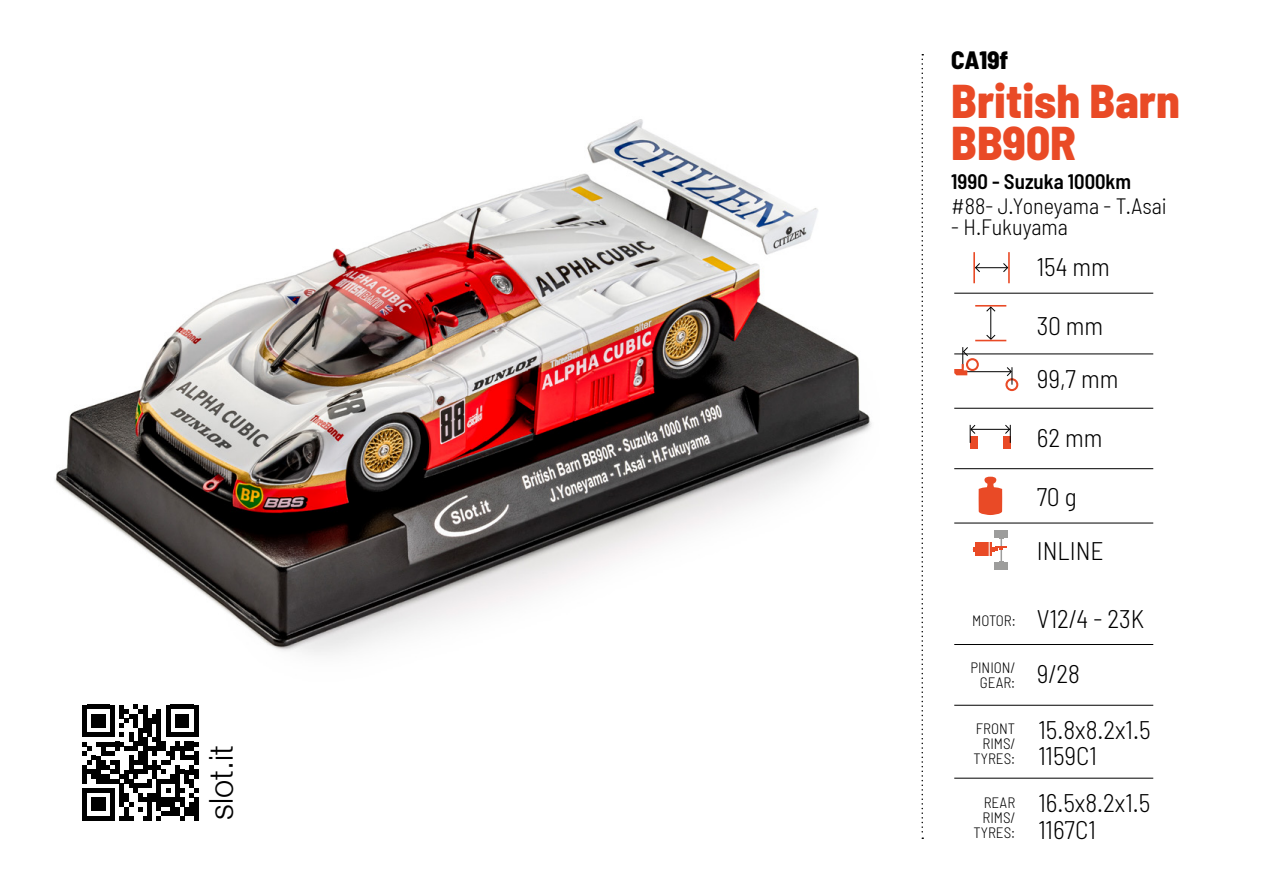
<style>
.page{position:relative;width:1263px;height:893px;background:#fff}
.page>*{position:absolute;margin:0;border:0;box-sizing:border-box;transform-origin:0 0}
.t1{font:800 semi-condensed 47.25px/42.6px "Barlow";color:#e94a26}
.t2{font:300 32.85px "Helvetica Neue";color:#000}
.t3{font:300 semi-condensed 25.5px/26.8px "Barlow";color:#000}
.t4{font:800 semi-condensed 25.05px "Barlow";color:#000}
.t5{font:300 semi-condensed 22.2px "Barlow";color:#000}
.t6{font:600 semi-condensed 21px "Barlow";color:#000}
.t7{font:300 semi-condensed 15px/15px "Barlow";color:#000;text-align:right}
.s1{font-size:15px}
</style>
<div class="page">
<img style="left:55px;top:119px;width:817px;height:536px">
<svg style="left:921px;top:54px;width:2px;height:785px"></svg>
<svg style="left:82px;top:705px;width:116px;height:116px"></svg>
<hr style="left:194px;top:797px;width:4px;height:14px;background:#000">
<hr style="left:194px;top:811px;width:4px;height:10px;background:#000">
<div style="left:1003px;top:436px;width:7px;height:13px;background:#e94a26"></div>
<div style="left:970px;top:436px;width:7px;height:13px;background:#e94a26"></div>
<hr style="left:971px;top:429px;width:38px;height:1px;background:#000">
<svg style="left:970px;top:424px;width:6px;height:19px"></svg>
<svg style="left:1004px;top:424px;width:7px;height:19px"></svg>
<hr style="left:975px;top:305px;width:31px;height:2px;background:#e94a26">
<svg style="left:985px;top:306px;width:11px;height:6px"></svg>
<svg style="left:985px;top:334px;width:11px;height:6px"></svg>
<hr style="left:990px;top:308px;width:1px;height:31px;background:#000">
<hr style="left:975px;top:340px;width:31px;height:1px;background:#e94a26">
<hr style="left:973px;top:252px;width:2px;height:31px;background:#e94a26">
<svg style="left:975px;top:263px;width:6px;height:9px"></svg>
<svg style="left:1002px;top:263px;width:6px;height:9px"></svg>
<hr style="left:976px;top:267px;width:32px;height:1px;background:#000">
<hr style="left:1008px;top:252px;width:2px;height:31px;background:#e94a26">
<hr style="left:954px;top:293px;width:199px;height:1px;background:#000">
<hr style="left:954px;top:354px;width:199px;height:1px;background:#000">
<hr style="left:954px;top:408px;width:199px;height:1px;background:#000">
<hr style="left:954px;top:468px;width:199px;height:1px;background:#000">
<hr style="left:954px;top:644px;width:199px;height:1px;background:#000">
<hr style="left:954px;top:705px;width:199px;height:1px;background:#000">
<hr style="left:954px;top:778px;width:199px;height:1px;background:#000">
<svg style="left:978px;top:477px;width:24px;height:38px"></svg>
<div style="left:1005px;top:378px;width:13px;height:13px;border:2px solid #e94a26;border-radius:50%"></div>
<div style="left:966px;top:358px;width:13px;height:13px;border:2px solid #e94a26;border-radius:50%"></div>
<hr style="left:964px;top:371px;width:47px;height:1px;background:#000">
<svg style="left:1006px;top:367px;width:7px;height:18px"></svg>
<svg style="left:954px;top:347px;width:15px;height:28px"></svg>
<div style="left:995px;top:562px;width:13px;height:7px;background:#9d9d9c"></div>
<div style="left:995px;top:530px;width:13px;height:7px;background:#9d9d9c"></div>
<hr style="left:954px;top:523px;width:199px;height:1px;background:#000">
<svg style="left:973px;top:537px;width:34px;height:25px"></svg>
<p class="t2" style="left:195px;top:820px;width:76px;rotate:-90deg">slot.it</p>
<p class="t4" style="left:951px;top:45px;width:59px">CA19f</p>
<h1 class="t1" style="left:951px;top:78px;width:230px">British Barn<br>BB90R</h1>
<p class="t6" style="left:951px;top:169px;width:182px">1990 - Suzuka 1000km</p>
<p class="t5" style="left:951px;top:192px;width:217px">#88- J.Yoneyama - T.Asai</p>
<p class="t5" style="left:951px;top:213px;width:118px">- H.Fukuyama</p>
<p class="t3" style="left:1037px;top:253px;width:75px">154 mm</p>
<p class="t3" style="left:1037px;top:311px;width:68px">30 mm</p>
<p class="t3" style="left:1037px;top:365px;width:83px">99,7 mm</p>
<p class="t3" style="left:1037px;top:423px;width:67px">62 mm</p>
<p class="t3" style="left:1037px;top:483px;width:41px">70 g</p>
<p class="t3" style="left:1037px;top:537px;width:68px">INLINE</p>
<p class="t3" style="left:972px;top:605px;width:173px"><span class="s1">MOTOR:</span> V12/4 - 23K</p>
<p class="t7" style="left:970px;top:660px;width:46px">PINION/<br>GEAR:</p>
<p class="t7" style="left:973px;top:721px;width:43px;text-align:center">FRONT<br>RIMS/<br>TYRES:</p>
<p class="t7" style="left:973px;top:795px;width:43px">REAR<br>RIMS/<br>TYRES:</p>
<p class="t3" style="left:1037px;top:660px;width:45px">9/28</p>
<p class="t3" style="left:1038px;top:715px;width:114px">15.8x8.2x1.5<br>1159C1</p>
<p class="t3" style="left:1038px;top:789px;width:113px">16.5x8.2x1.5<br>1167C1</p>
</div>
